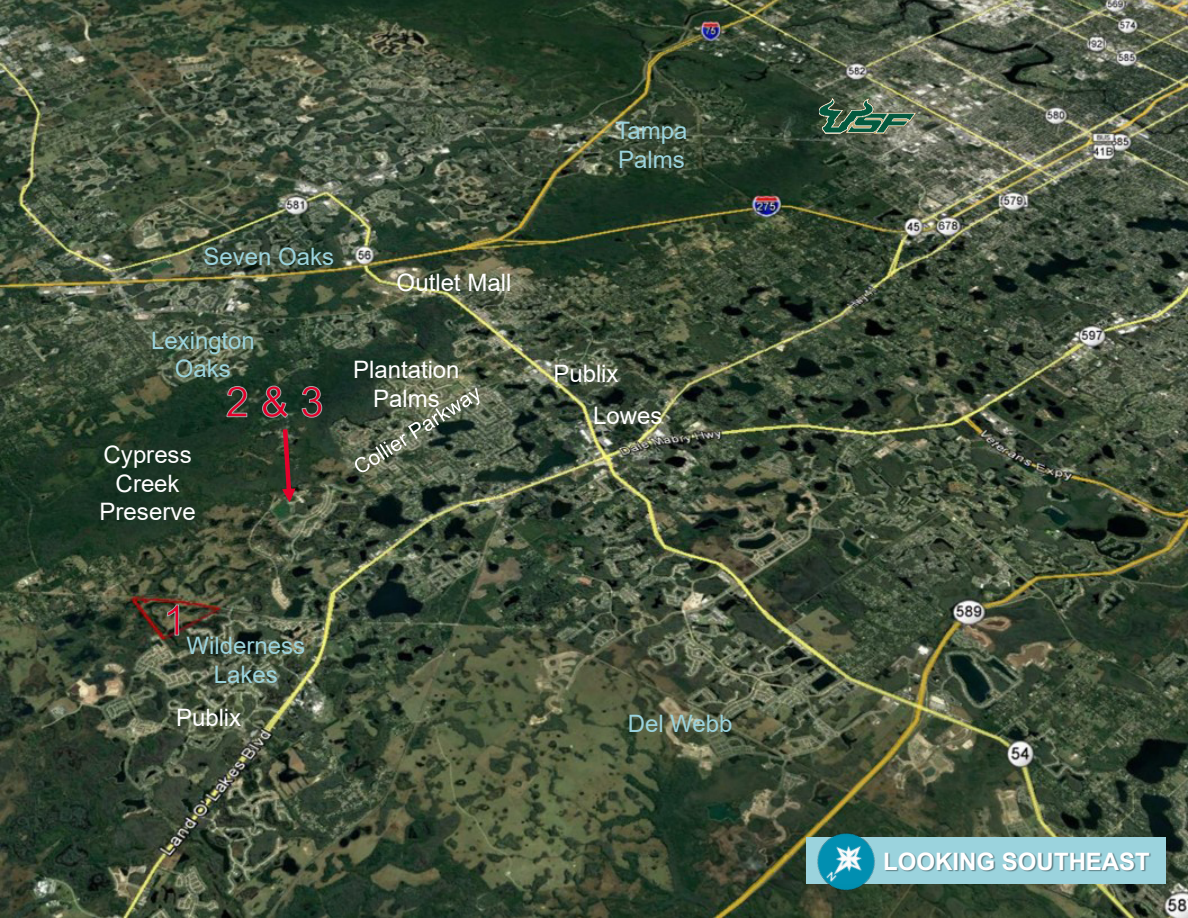
<style>
.page{position:relative;width:1188px;height:918px;background:#fff}
.page>*{position:absolute;margin:0;border:0;box-sizing:border-box;transform-origin:0 0}
.t1{font:24px/28.8px "Arial";color:#fff;text-align:center}
.t2{font:24px/28.8px "Arial";color:#9bd3dd;text-align:center}
.t3{font:700 24px "Arial";color:#fff}
</style>
<div class="page">
<img style="left:0;top:0;width:1188px;height:918px">
<svg style="left:355px;top:388px;width:125px;height:84px;background:#5b6754"></svg>
<img style="left:819px;top:98px;width:97px;height:36px">
<img style="left:895px;top:839px;width:272px;height:53px">
<img style="left:797px;top:812px;width:98px;height:98px">
<svg style="left:227px;top:386px;width:95px;height:32px;background:#553b39"></svg>
<svg style="left:167px;top:605px;width:12px;height:30px"></svg>
<svg style="left:280px;top:425px;width:16px;height:77px"></svg>
<p class="t2" style="left:204px;top:242px;width:132px">Seven Oaks</p>
<p class="t2" style="left:151px;top:326px;width:105px">Lexington<br>Oaks</p>
<p class="t1" style="left:100px;top:440px;width:98px">Cypress<br>Creek<br>Preserve</p>
<p class="t1" style="left:397px;top:268px;width:116px">Outlet Mall</p>
<p class="t1" style="left:353px;top:355px;width:108px">Plantation<br>Palms</p>
<p class="t2" style="left:616px;top:116px;width:73px;text-align:left">Tampa<br>Palms</p>
<p class="t1" style="left:553px;top:359px;width:67px">Publix</p>
<p class="t1" style="left:593px;top:401px;width:71px">Lowes</p>
<p class="t2" style="left:187px;top:631px;width:120px">Wilderness<br>Lakes</p>
<p class="t1" style="left:176px;top:703px;width:67px">Publix</p>
<p class="t2" style="left:628px;top:709px;width:106px">Del Webb</p>
<p class="t3" style="left:883px;top:844px;width:268px">LOOKING SOUTHEAST</p>
</div>
